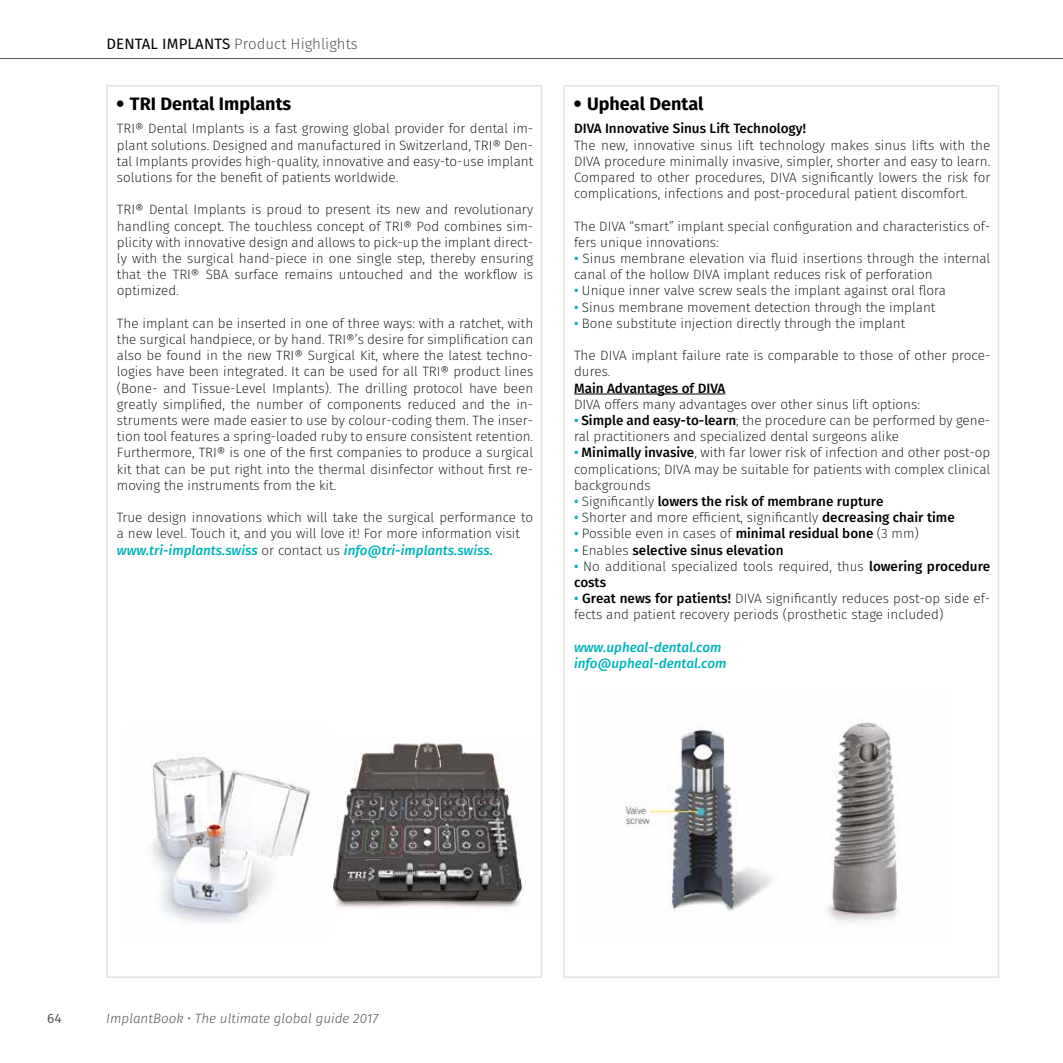
<style>
.page{position:relative;width:1063px;height:1063px;background:#fff}
.page>*{position:absolute;margin:0;border:0;box-sizing:border-box;transform-origin:0 0}
.t1{font:700 18px "Fira Sans";color:#000}
.t2{font:300 15px "Fira Sans";color:#575756}
.t3{font:200 13.5px/16.2px "Fira Sans";color:#000}
.t4{font:500 13.5px "Fira Sans";color:#000}
.t5{font:italic 500 13.5px/16.2px "Fira Sans";color:#00b3bb}
.t6{font:italic 300 13.5px "Fira Sans";color:#575756}
.t7{font:13.5px "Fira Sans";color:#575756}
.s1{font-weight:400;color:#000}
.s2{font-family:"Helvetica Neue";font-weight:300}
.s3{font-weight:500;font-style:italic;color:#00b3bb}
.s4{font-weight:500;color:#00b3bb}
.s5{font-weight:500}
.s6{color:#00b3bb}
.s7{font-weight:200}
</style>
<div class="page">
<hr style="left:0;top:58px;width:1063px;height:1px;background:#575756">
<div style="left:563px;top:85px;width:436px;height:893px;border:2px solid #e3e3e3"></div>
<hr style="left:574px;top:394px;width:151px;height:1px;background:#000">
<img style="left:827px;top:722px;width:73px;height:201px">
<img style="left:625px;top:725px;width:147px;height:188px">
<div style="left:106px;top:85px;width:436px;height:893px;border:2px solid #e3e3e3"></div>
<img style="left:331px;top:742px;width:192px;height:166px">
<img style="left:150px;top:753px;width:161px;height:170px">
<p class="t2" style="left:106px;top:33px;width:253px"><span class="s1">DENTAL IMPLANTS</span> Product Highlights</p>
<h1 class="t1" style="left:116px;top:91px;width:177px"><span class="s2">•</span> TRI Dental Implants</h1>
<p class="t3" style="left:117px;top:121px;width:418px;text-align:justify">TRI® Dental Implants is a fast growing global provider for dental im&shy;plant solutions. Designed and manufactured in Switzerland, TRI® Den&shy;tal Implants provides high-quality, innovative and easy-to-use implant solutions for the benefit of patients worldwide.</p>
<p class="t3" style="left:117px;top:202px;width:418px;text-align:justify">TRI® Dental Implants is proud to present its new and revolutionary handling concept. The touchless concept of TRI® Pod combines sim&shy;plicity with innovative design and allows to pick-up the implant direct&shy;ly with the surgical hand-piece in one single step, thereby ensuring that the TRI® SBA surface remains untouched and the workflow is optimized.</p>
<p class="t3" style="left:117px;top:315px;width:418px;text-align:justify">The implant can be inserted in one of three ways: with a ratchet, with the surgical handpiece, or by hand. TRI®’s desire for simplification can also be found in the new TRI® Surgical Kit, where the latest techno&shy;logies have been integrated. It can be used for all TRI® product lines (Bone- and Tissue-Level Implants). The drilling protocol have been greatly simplified, the number of components reduced and the in&shy;struments were made easier to use by colour-coding them. The inser&shy;tion tool features a spring-loaded ruby to ensure consistent retention.<br>Furthermore, TRI® is one of the first companies to produce a surgical kit that can be put right into the thermal disinfector without first re&shy;moving the instruments from the kit.</p>
<p class="t3" style="left:117px;top:509px;width:418px">True design innovations which will take the surgical performance to a new level. Touch it, and you will love it! For more information visit <span class="s3">www.tri-implants.swiss</span> or contact us <span class="s3">info@tri-implants.swiss.</span></p>
<h1 class="t1" style="left:573px;top:91px;width:132px"><span class="s2">•</span> Upheal Dental</h1>
<p class="t4" style="left:574px;top:119px;width:233px">DIVA Innovative Sinus Lift Technology!</p>
<p class="t3" style="left:574px;top:137px;width:418px;text-align:justify">The new, innovative sinus lift technology makes sinus lifts with the DIVA procedure minimally invasive, simpler, shorter and easy to learn.<br>Compared to other procedures, DIVA significantly lowers the risk for complications, infections and post-procedural patient discomfort.</p>
<p class="t3" style="left:574px;top:218px;width:418px">The DIVA “smart” implant special configuration and characteristics of&shy;fers unique innovations:</p>
<p class="t3" style="left:574px;top:250px;width:418px"><span class="s4">•</span> Sinus membrane elevation via fluid insertions through the internal canal of the hollow DIVA implant reduces risk of perforation</p>
<p class="t3" style="left:574px;top:283px;width:373px"><span class="s4">•</span> Unique inner valve screw seals the implant against oral flora</p>
<p class="t3" style="left:574px;top:299px;width:363px"><span class="s4">•</span> Sinus membrane movement detection through the implant</p>
<p class="t3" style="left:574px;top:315px;width:333px"><span class="s4">•</span> Bone substitute injection directly through the implant</p>
<p class="t3" style="left:574px;top:347px;width:418px">The DIVA implant failure rate is comparable to those of other proce&shy;dures.</p>
<p class="t4" style="left:574px;top:378px;width:153px">Main Advantages of DIVA</p>
<p class="t3" style="left:574px;top:396px;width:348px">DIVA offers many advantages over other sinus lift options:</p>
<p class="t3" style="left:574px;top:412px;width:418px"><span class="s4">•</span> <span class="s5">Simple and easy-to-learn</span>; the procedure can be performed by gene&shy;ral practitioners and specialized dental surgeons alike</p>
<p class="t3" style="left:574px;top:445px;width:418px;text-align:justify"><span class="s4">•</span> <span class="s5">Minimally invasive</span>, with far lower risk of infection and other post-op complications; DIVA may be suitable for patients with complex clinical backgrounds</p>
<p class="t4" style="left:574px;top:492px;width:311px"><span class="s6">•</span> <span class="s7">Significantly</span> lowers the risk of membrane rupture</p>
<p class="t3" style="left:574px;top:509px;width:382px"><span class="s4">•</span> Shorter and more efficient, significantly <span class="s5">decreasing chair time</span></p>
<p class="t3" style="left:574px;top:526px;width:346px"><span class="s4">•</span> Possible even in cases of <span class="s5">minimal residual bone</span> (3 mm)</p>
<p class="t4" style="left:574px;top:540px;width:211px"><span class="s6">•</span> <span class="s7">Enables</span> selective sinus elevation</p>
<p class="t3" style="left:574px;top:558px;width:418px"><span class="s4">•</span> No additional specialized tools required, thus <span class="s5">lowering procedure costs</span></p>
<p class="t3" style="left:574px;top:590px;width:418px"><span class="s4">•</span> <span class="s5">Great news for patients!</span> DIVA significantly reduces post-op side ef&shy;fects and patient recovery periods (prosthetic stage included)</p>
<p class="t5" style="left:574px;top:639px;width:154px">www.upheal-dental.com info@upheal-dental.com</p>
<p class="t7" style="left:47px;top:1009px;width:16px">64</p>
<p class="t6" style="left:106px;top:1009px;width:274px">ImplantBook • The ultimate global guide 2017</p>
</div>
